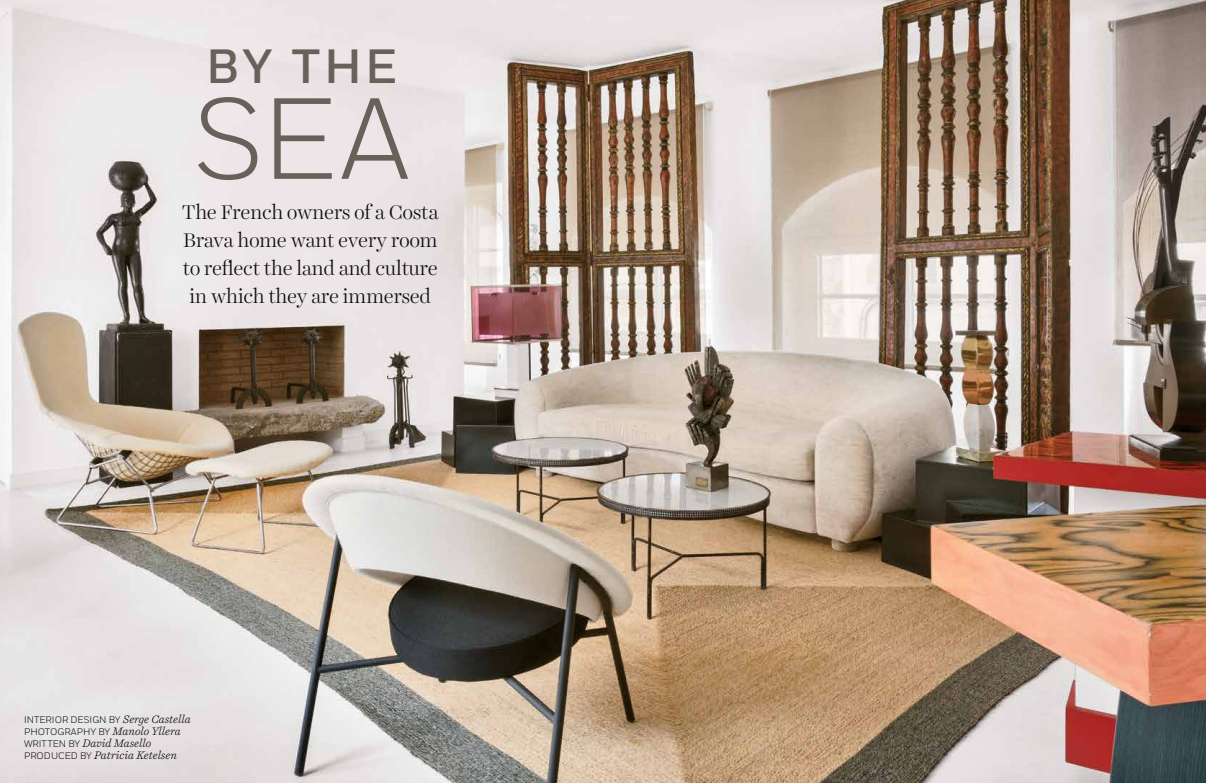
<style>
.page{position:relative;width:1206px;height:783px;background:#fff}
.page>*{position:absolute;margin:0;border:0;box-sizing:border-box;transform-origin:0 0}
.t1{font:300 115px "Fort";color:#69605a}
.t2{font:500 48px "Fort";color:#69605a}
.t3{font:300 20px/28px "Harriet Display";color:#000;text-align:center}
.t4{font:italic 300 11px/12px "Harriet Text";color:#000}
.t5{font:300 9.5px/12px "Fort";color:#000}
.s1{font-family:"Harriet Text";font-style:italic;font-size:11px}
.s2{font-family:"Fort";font-style:normal;font-size:9.5px}
</style>
<div class="page">
<img style="left:0;top:0;width:1206px;height:783px">
<h2 class="t2" style="left:206px;top:37px;width:193px">BY THE</h2>
<h1 class="t1" style="left:194px;top:70px;width:217px">SEA</h1>
<p class="t3" style="left:182px;top:198px;width:258px">The French owners of a Costa<br>Brava home want every room to reflect the land and culture in which they are immersed</p>
<p class="t5" style="left:24px;top:714px;width:168px">INTERIOR DESIGN BY <span class="s1">Serge Castella<br></span>PHOTOGRAPHY BY <span class="s1">Manolo Yllera</span></p>
<p class="t4" style="left:24px;top:737px;width:154px"><span class="s2">WRITTEN BY</span> David Masello<br><span class="s2">PRODUCED BY</span> Patricia Ketelsen</p>
</div>
